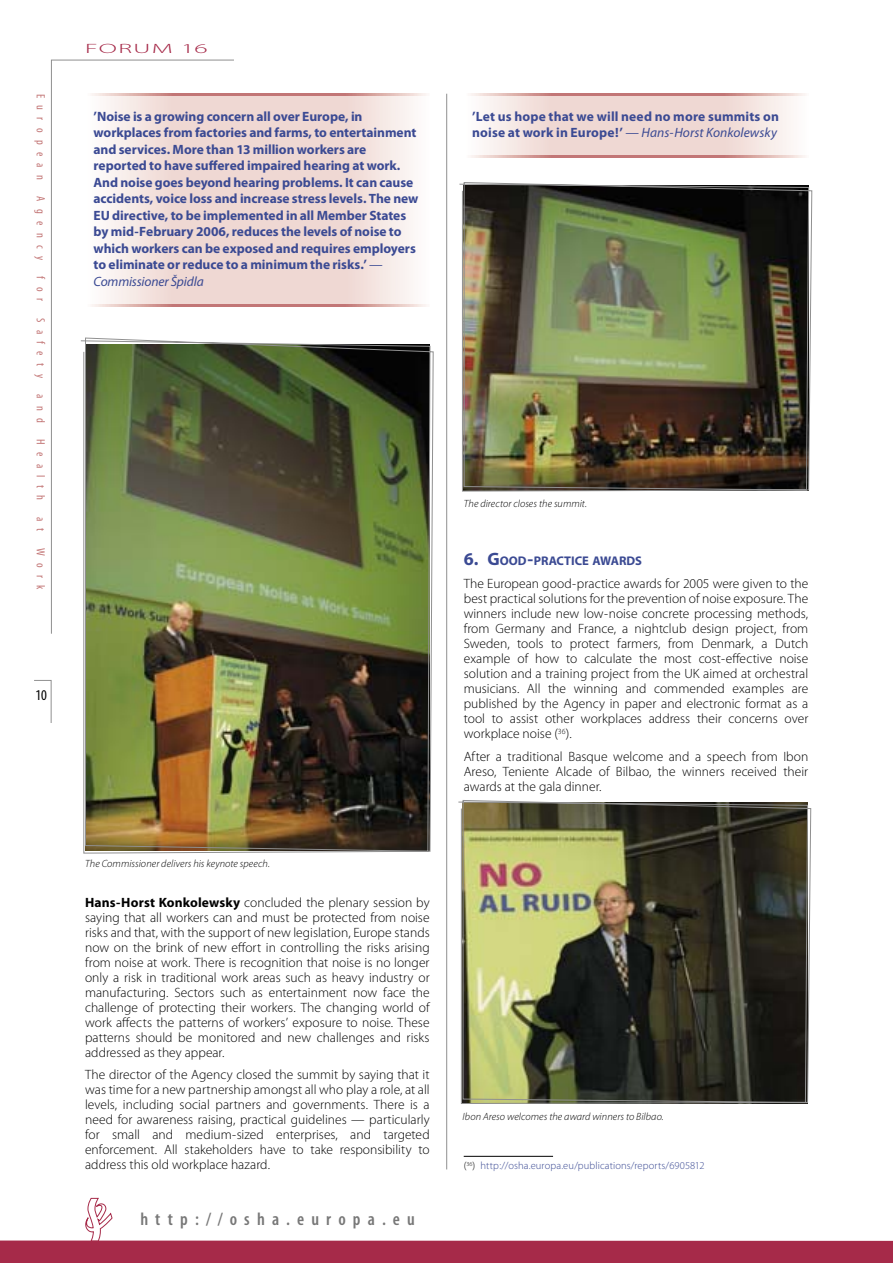
<style>
.page{position:relative;width:893px;height:1263px;background:#fff}
.page>*{position:absolute;margin:0;border:0;box-sizing:border-box;transform-origin:0 0}
.t1{font:600 condensed 18px "Myriad Pro";letter-spacing:.4em;color:#777}
.t2{font:condensed 15px "Myriad Pro";color:#000}
.t3{font:300 13.5px/15px "Myriad Pro";color:#000;text-align:justify}
.t4{font:700 13.5px/16.5px "Myriad Pro";letter-spacing:-.005em;color:#3b4a93}
.t5{font:300 13.5px "Myriad Pro";letter-spacing:.05em;color:#a62a49;scale:2 1}
.t6{font:700 12.6px "Myriad Pro";letter-spacing:-.01em;color:#3b4a93}
.t7{font:condensed 12px "Myriad Pro";letter-spacing:.61em;color:#c37777}
.t8{font:italic 300 10.5px "Myriad Pro";letter-spacing:.01em;color:#000}
.t9{font:300 10.5px "Myriad Pro";letter-spacing:.01em;color:#3b4a93}
.s1{font-weight:400;font-style:italic}
.s2{font-weight:700}
.s3{font-size:18px}
.s4{color:#000}
</style>
<div class="page">
<hr style="left:446px;top:94px;width:1px;height:1075px;background:#909090">
<svg style="left:51px;top:59px;width:184px;height:575px"></svg>
<svg style="left:0;top:1198px;width:892px;height:65px"></svg>
<svg style="left:34px;top:680px;width:18px;height:43px"></svg>
<hr style="left:463px;top:1156px;width:90px;height:1px;background:#000">
<img style="left:80px;top:337px;width:354px;height:517px">
<svg style="left:484px;top:96px;width:307px;height:59px;background:#f1deda"></svg>
<svg style="left:471px;top:94px;width:334px;height:2px"></svg>
<svg style="left:471px;top:155px;width:334px;height:2px"></svg>
<img style="left:459px;top:182px;width:353px;height:310px">
<svg style="left:85px;top:96px;width:328px;height:207px;background:#f2e0dc"></svg>
<svg style="left:85px;top:94px;width:341px;height:2px"></svg>
<svg style="left:85px;top:304px;width:341px;height:2px"></svg>
<img style="left:458px;top:800px;width:353px;height:304px">
<p class="t7" style="left:45px;top:94px;width:88px;rotate:90deg">European</p>
<p class="t7" style="left:45px;top:196px;width:65px;rotate:90deg">Agency</p>
<p class="t7" style="left:45px;top:276px;width:27px;rotate:90deg">for</p>
<p class="t7" style="left:45px;top:318px;width:62px;rotate:90deg">Safety</p>
<p class="t7" style="left:45px;top:394px;width:30px;rotate:90deg">and</p>
<p class="t7" style="left:45px;top:439px;width:63px;rotate:90deg">Health</p>
<p class="t7" style="left:45px;top:517px;width:16px;rotate:90deg">a t</p>
<p class="t7" style="left:45px;top:548px;width:43px;rotate:90deg">Work</p>
<p class="t2" style="left:36px;top:690px;width:13px">10</p>
<p class="t5" style="left:85px;top:43px;width:63px">FORUM 16</p>
<p class="t4" style="left:94px;top:109px;width:326px">’Noise is a growing concern all over Europe, in workplaces from factories and farms, to entertainment and services. More than 13 million workers are reported to have suffered impaired hearing at work.<br>And noise goes beyond hearing problems. It can cause accidents, voice loss and increase stress levels. The new EU directive, to be implemented in all Member States by mid-February 2006, reduces the levels of noise to which workers can be exposed and requires employers to eliminate or reduce to a minimum the risks.’ <span class="s1">— Commissioner Špidla</span></p>
<p class="t4" style="left:472px;top:109px;width:308px">’Let us hope that we will need no more summits on noise at work in Europe!’ <span class="s1">— Hans-Horst Konkolewsky</span></p>
<p class="t8" style="left:85px;top:860px;width:186px">The Commissioner delivers his keynote speech.</p>
<p class="t3" style="left:85px;top:896px;width:346px"><span class="s2">Hans-Horst Konkolewsky</span> concluded the plenary session by saying that all workers can and must be protected from noise risks and that, with the support of new legislation, Europe stands now on the brink of new effort in controlling the risks arising from noise at work. There is recognition that noise is no longer only a risk in traditional work areas such as heavy industry or manufacturing. Sectors such as entertainment now face the challenge of protecting their workers. The changing world of work affects the patterns of workers’ exposure to noise. These patterns should be monitored and new challenges and risks addressed as they appear.</p>
<p class="t3" style="left:85px;top:1069px;width:346px">The director of the Agency closed the summit by saying that it was time for a new partnership amongst all who play a role, at all levels, including social partners and governments. There is a need for awareness raising, practical guidelines — particularly for small and medium-sized enterprises, and targeted enforcement. All stakeholders have to take responsibility to address this old workplace hazard.</p>
<h1 class="t1" style="left:140px;top:1213px;width:276px">http://osha.europa.eu</h1>
<p class="t8" style="left:463px;top:500px;width:125px">The director closes the summit.</p>
<p class="t6" style="left:463px;top:556px;width:180px"><span class="s3">6. G</span>OOD<span class="s3">-</span>PRACTICE AWARDS</p>
<p class="t3" style="left:463px;top:577px;width:346px">The European good-practice awards for 2005 were given to the best practical solutions for the prevention of noise exposure. The winners include new low-noise concrete processing methods, from Germany and France, a nightclub design project, from Sweden, tools to protect farmers, from Denmark, a Dutch example of how to calculate the most cost-effective noise solution and a training project from the UK aimed at orchestral musicians. All the winning and commended examples are published by the Agency in paper and electronic format as a tool to assist other workplaces address their concerns over workplace noise (<sup>36</sup>).</p>
<p class="t3" style="left:463px;top:750px;width:346px">After a traditional Basque welcome and a speech from Ibon Areso, Teniente Alcade of Bilbao, the winners received their awards at the gala dinner.</p>
<p class="t8" style="left:462px;top:1112px;width:203px">Ibon Areso welcomes the award winners to Bilbao.</p>
<p class="t9" style="left:463px;top:1162px;width:242px"><span class="s4">(</span><sup>36</sup><span class="s4">)</span> http://osha.europa.eu/publications/reports/6905812</p>
</div>
